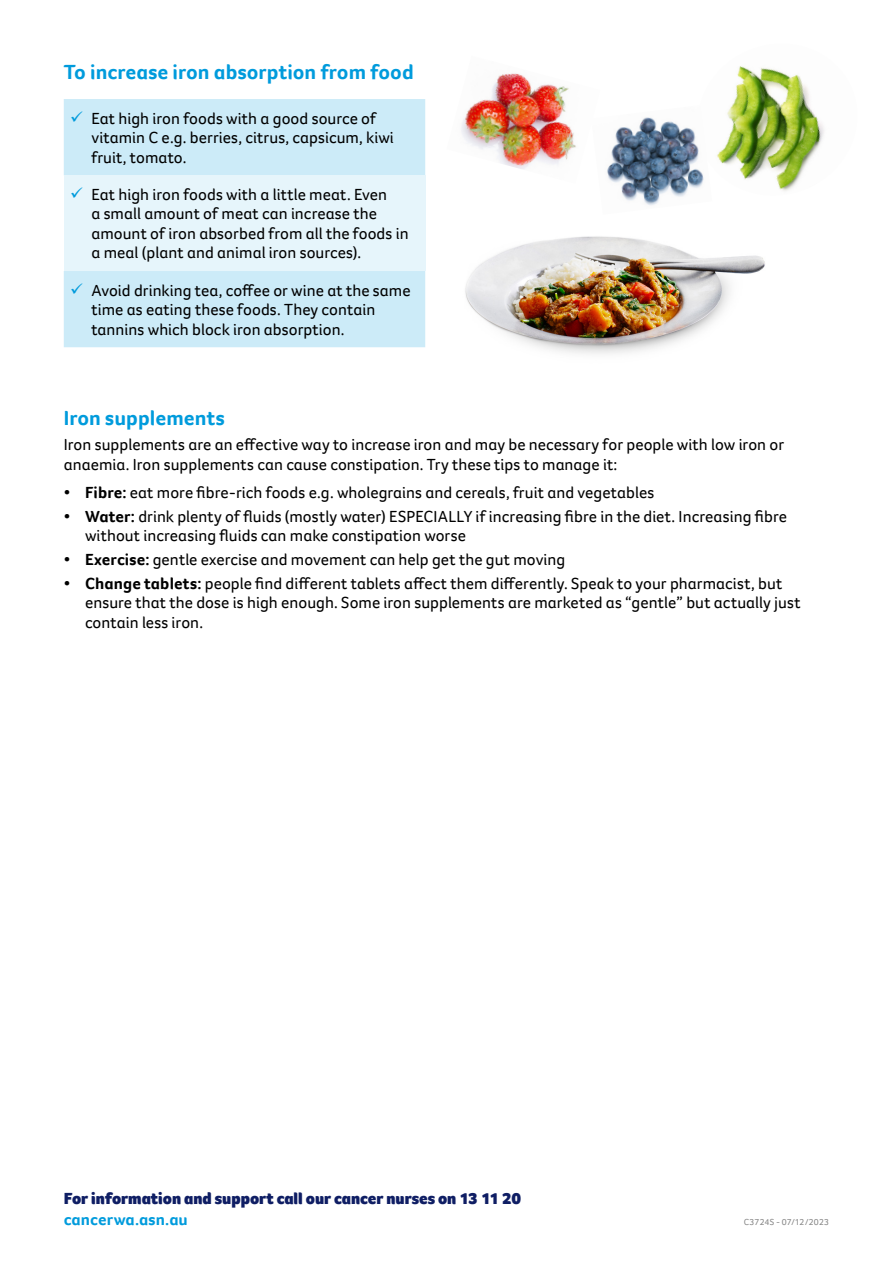
<style>
.page{position:relative;width:893px;height:1263px;background:#fff}
.page>*{position:absolute;margin:0;border:0;box-sizing:border-box;transform-origin:0 0}
.t1{font:700 21px "Foco CC";color:#009bdc}
.t2{font:16.5px/19.5px "Foco CC";color:#000}
.t3{font:900 16.5px "Foco CC";color:#0f1e64}
.t4{font:700 16.5px "Foco CC";letter-spacing:.005em;color:#009bdc}
.t5{font:9px "Foco CC";letter-spacing:.02em;color:#878787}
.s1{font-weight:700}
</style>
<div class="page">
<img style="left:382px;top:215px;width:383px;height:139px">
<div style="left:64px;top:99px;width:361px;height:248px;background:#ccebf8"></div>
<div style="left:64px;top:175px;width:361px;height:96px;background:#e6f5fb"></div>
<img style="left:717px;top:66px;width:107px;height:125px">
<img style="left:607px;top:117px;width:97px;height:89px">
<img style="left:461px;top:73px;width:115px;height:96px">
<svg style="left:71px;top:111px;width:12px;height:10px"></svg>
<svg style="left:71px;top:283px;width:11px;height:10px"></svg>
<p class="t1" style="left:64px;top:58px;width:351px">To increase iron absorption from food</p>
<p class="t2" style="left:91px;top:108px;width:304px">Eat high iron foods with a good source of vitamin C e.g. berries, citrus, capsicum, kiwi fruit, tomato.</p>
<p class="t2" style="left:91px;top:184px;width:319px">Eat high iron foods with a little meat. Even<br>a small amount of meat can increase the amount of iron absorbed from all the foods in a meal (plant and animal iron sources).</p>
<p class="t2" style="left:91px;top:280px;width:321px">Avoid drinking tea, coffee or wine at the same time as eating these foods. They contain tannins which block iron absorption.</p>
<p class="t1" style="left:64px;top:404px;width:163px">Iron supplements</p>
<p class="t2" style="left:64px;top:435px;width:722px">Iron supplements are an effective way to increase iron and may be necessary for people with low iron or anaemia. Iron supplements can cause constipation. Try these tips to manage it:</p>
<p class="t2" style="left:64px;top:482px;width:592px"><span class="s1">• Fibre:</span> eat more fibre-rich foods e.g. wholegrains and cereals, fruit and vegetables</p>
<p class="t2" style="left:85px;top:506px;width:703px;text-indent:-21px"><span class="s1">• Water:</span> drink plenty of fluids (mostly water) ESPECIALLY if increasing fibre in the diet. Increasing fibre without increasing fluids can make constipation worse</p>
<p class="t2" style="left:64px;top:549px;width:503px"><span class="s1">• Exercise:</span> gentle exercise and movement can help get the gut moving</p>
<p class="t2" style="left:85px;top:573px;width:717px;text-indent:-21px"><span class="s1">• Change tablets:</span> people find different tablets affect them differently. Speak to your pharmacist, but ensure that the dose is high enough. Some iron supplements are marketed as “gentle” but actually just contain less iron.</p>
<p class="t3" style="left:64px;top:1187px;width:459px">For information and support call our cancer nurses on 13 11 20</p>
<p class="t4" style="left:64px;top:1209px;width:126px">cancerwa.asn.au</p>
<p class="t5" style="left:744px;top:1216px;width:87px">C3724S - 07/12/2023</p>
</div>
